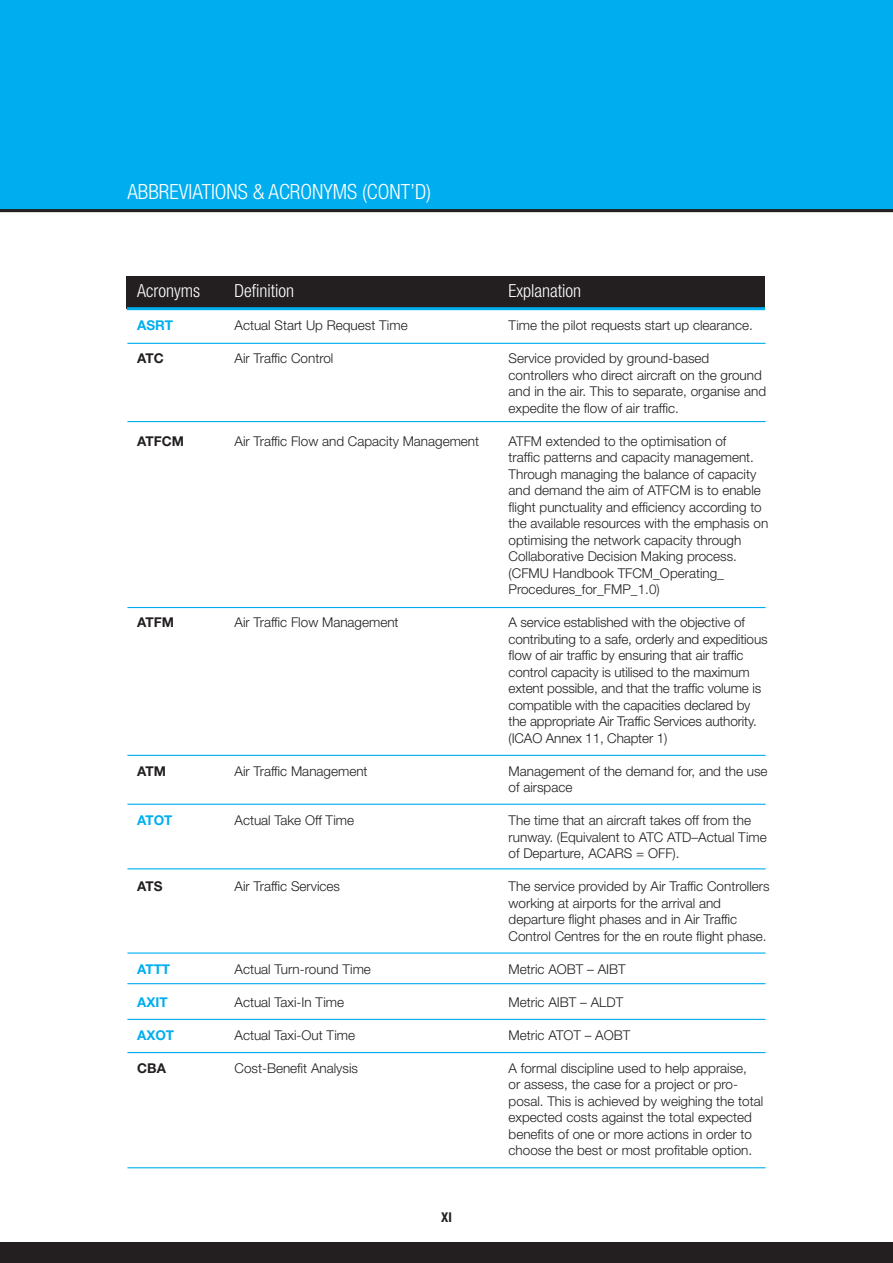
<style>
.page{position:relative;width:893px;height:1263px;background:#fff}
.page>*{position:absolute;margin:0;border:0;box-sizing:border-box;transform-origin:0 0}
.t1{font:300 condensed 45px "Helvetica Neue LT Std";color:#fff}
.t2{font:300 condensed 21px "Helvetica Neue LT Std";color:#fff}
.t3{font:300 condensed 18px "Helvetica Neue LT Std";color:#fff}
.t4{font:300 13.5px/16.5px "Helvetica Neue LT Std";color:#231f20}
.t5{font:700 13.5px "Helvetica Neue LT Std";color:#231f20}
.t6{font:700 13.5px "Helvetica Neue LT Std";color:#00aeef}
.t7{font:700 condensed 13.5px "Helvetica Neue LT Std";color:#231f20}
.s1{color:#8cc63f}
</style>
<div class="page">
<div style="left:0;top:1242px;width:892px;height:21px;background:#231f20"></div>
<div style="left:0;top:0;width:892px;height:211px;background:#00aeef"></div>
<hr style="left:0;top:209px;width:892px;height:3px;background:#231f20">
<div style="left:127px;top:276px;width:638px;height:33px;background:#231f20"></div>
<hr style="left:127px;top:343px;width:638px;height:1px;background:#00aeef">
<hr style="left:127px;top:421px;width:638px;height:1px;background:#00aeef">
<hr style="left:127px;top:607px;width:638px;height:1px;background:#00aeef">
<hr style="left:127px;top:755px;width:638px;height:1px;background:#00aeef">
<hr style="left:127px;top:804px;width:638px;height:1px;background:#00aeef">
<hr style="left:127px;top:868px;width:638px;height:1px;background:#00aeef">
<hr style="left:127px;top:983px;width:638px;height:1px;background:#00aeef">
<hr style="left:127px;top:953px;width:638px;height:1px;background:#00aeef">
<hr style="left:127px;top:1019px;width:638px;height:1px;background:#00aeef">
<hr style="left:127px;top:1052px;width:638px;height:1px;background:#00aeef">
<hr style="left:127px;top:1167px;width:638px;height:1px;background:#00aeef">
<hr style="left:127px;top:307px;width:638px;height:3px;background:#00aeef">
<h1 class="t1" style="left:127px;top:170px;width:333px"><span class="s1">3.</span> IMPLEMENTATION</h1>
<h2 class="t2" style="left:127px;top:184px;width:305px">ABBREVIATIONS &amp; ACRONYMS (CONT’D)</h2>
<h3 class="t3" style="left:137px;top:284px;width:64px">Acronyms</h3>
<p class="t6" style="left:137px;top:321px;width:37px">ASRT</p>
<p class="t5" style="left:137px;top:354px;width:28px">ATC</p>
<p class="t5" style="left:137px;top:436px;width:48px">ATFCM</p>
<p class="t5" style="left:137px;top:618px;width:38px">ATFM</p>
<p class="t5" style="left:137px;top:766px;width:30px">ATM</p>
<p class="t6" style="left:137px;top:816px;width:37px">ATOT</p>
<p class="t5" style="left:137px;top:882px;width:27px">ATS</p>
<p class="t6" style="left:137px;top:964px;width:34px">ATTT</p>
<p class="t6" style="left:137px;top:997px;width:32px">AXIT</p>
<p class="t6" style="left:137px;top:1030px;width:39px">AXOT</p>
<p class="t5" style="left:137px;top:1063px;width:30px">CBA</p>
<h3 class="t3" style="left:234px;top:284px;width:61px">Definition</h3>
<p class="t4" style="left:234px;top:318px;width:175px">Actual Start Up Request Time</p>
<p class="t4" style="left:234px;top:351px;width:100px">Air Traffic Control</p>
<p class="t4" style="left:234px;top:434px;width:246px">Air Traffic Flow and Capacity Management</p>
<p class="t4" style="left:234px;top:615px;width:166px">Air Traffic Flow Management</p>
<p class="t4" style="left:234px;top:764px;width:135px">Air Traffic Management</p>
<p class="t4" style="left:234px;top:813px;width:121px">Actual Take Off Time</p>
<p class="t4" style="left:234px;top:879px;width:107px">Air Traffic Services</p>
<p class="t4" style="left:234px;top:962px;width:138px">Actual Turn-round Time</p>
<p class="t4" style="left:234px;top:995px;width:111px">Actual Taxi-In Time</p>
<p class="t4" style="left:234px;top:1028px;width:122px">Actual Taxi-Out Time</p>
<p class="t4" style="left:234px;top:1061px;width:125px">Cost-Benefit Analysis</p>
<h3 class="t3" style="left:508px;top:284px;width:74px">Explanation</h3>
<p class="t4" style="left:508px;top:318px;width:246px">Time the pilot requests start up clearance.</p>
<p class="t4" style="left:508px;top:351px;width:259px">Service provided by ground-based controllers who direct aircraft on the ground and in the air. This to separate, organise and expedite the flow of air traffic.</p>
<p class="t4" style="left:508px;top:434px;width:261px">ATFM extended to the optimisation of<br>traffic patterns and capacity management.<br>Through managing the balance of capacity and demand the aim of ATFCM is to enable flight punctuality and efficiency according to the available resources with the emphasis on optimising the network capacity through Collaborative Decision Making process. (CFMU Handbook TFCM_Operating_ Procedures_for_FMP_1.0)</p>
<p class="t4" style="left:508px;top:615px;width:260px">A service established with the objective of contributing to a safe, orderly and expeditious flow of air traffic by ensuring that air traffic control capacity is utilised to the maximum extent possible, and that the traffic volume is compatible with the capacities declared by the appropriate Air Traffic Services authority. (ICAO Annex 11, Chapter 1)</p>
<p class="t4" style="left:508px;top:764px;width:260px">Management of the demand for, and the use of airspace</p>
<p class="t4" style="left:508px;top:813px;width:260px">The time that an aircraft takes off from the runway. (Equivalent to ATC ATD–Actual Time of Departure, ACARS = OFF).</p>
<p class="t4" style="left:508px;top:879px;width:262px">The service provided by Air Traffic Controllers working at airports for the arrival and departure flight phases and in Air Traffic Control Centres for the en route flight phase.</p>
<p class="t4" style="left:508px;top:962px;width:119px">Metric AOBT – AIBT</p>
<p class="t4" style="left:508px;top:995px;width:116px">Metric AIBT – ALDT</p>
<p class="t4" style="left:508px;top:1028px;width:123px">Metric ATOT – AOBT</p>
<p class="t4" style="left:508px;top:1061px;width:256px">A formal discipline used to help appraise,<br>or assess, the case for a project or pro&shy;posal. This is achieved by weighing the total expected costs against the total expected benefits of one or more actions in order to choose the best or most profitable option.</p>
<p class="t7" style="left:441px;top:1212px;width:12px">XI</p>
</div>
